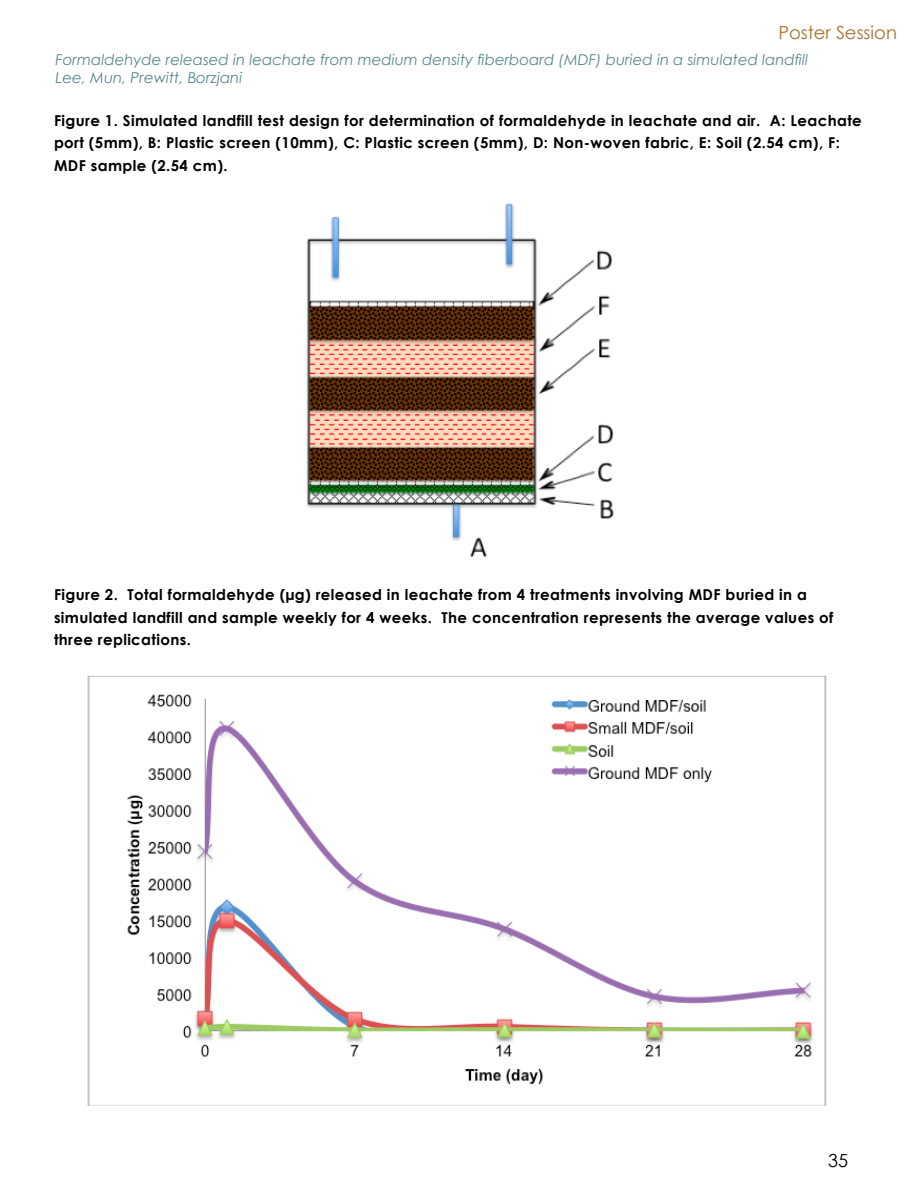
<style>
.page{position:relative;width:918px;height:1188px;background:#fff}
.page>*{position:absolute;margin:0;border:0;box-sizing:border-box;transform-origin:0 0}
.t1{font:18px "Century Gothic";color:#a67233}
.t2{font:18px "Century Gothic";color:#000}
.t3{font:700 15px/22.5px "Century Gothic";letter-spacing:.025em;color:#000}
.t4{font:italic 15px/18px "Century Gothic";color:#5a878c}
</style>
<div class="page">
<img style="left:306px;top:203px;width:308px;height:354px">
<img style="left:87px;top:675px;width:740px;height:431px">
<p class="t1" style="left:778px;top:20px;width:120px">Poster Session</p>
<p class="t4" style="left:56px;top:51px;width:754px">Formaldehyde released in leachate from medium density fiberboard (MDF) buried in a simulated landfill<br>Lee, Mun, Prewitt, Borzjani</p>
<p class="t3" style="left:54px;top:108px;width:809px">Figure 1. Simulated landfill test design for determination of formaldehyde in leachate and air. A: Leachate port (5mm), B: Plastic screen (10mm), C: Plastic screen (5mm), D: Non-woven fabric, E: Soil (2.54 cm), F:<br>MDF sample (2.54 cm).</p>
<p class="t3" style="left:54px;top:583px;width:781px">Figure 2. Total formaldehyde (µg) released in leachate from 4 treatments involving MDF buried in a simulated landfill and sample weekly for 4 weeks. The concentration represents the average values of three replications.</p>
<p class="t2" style="left:828px;top:1148px;width:21px">35</p>
</div>
